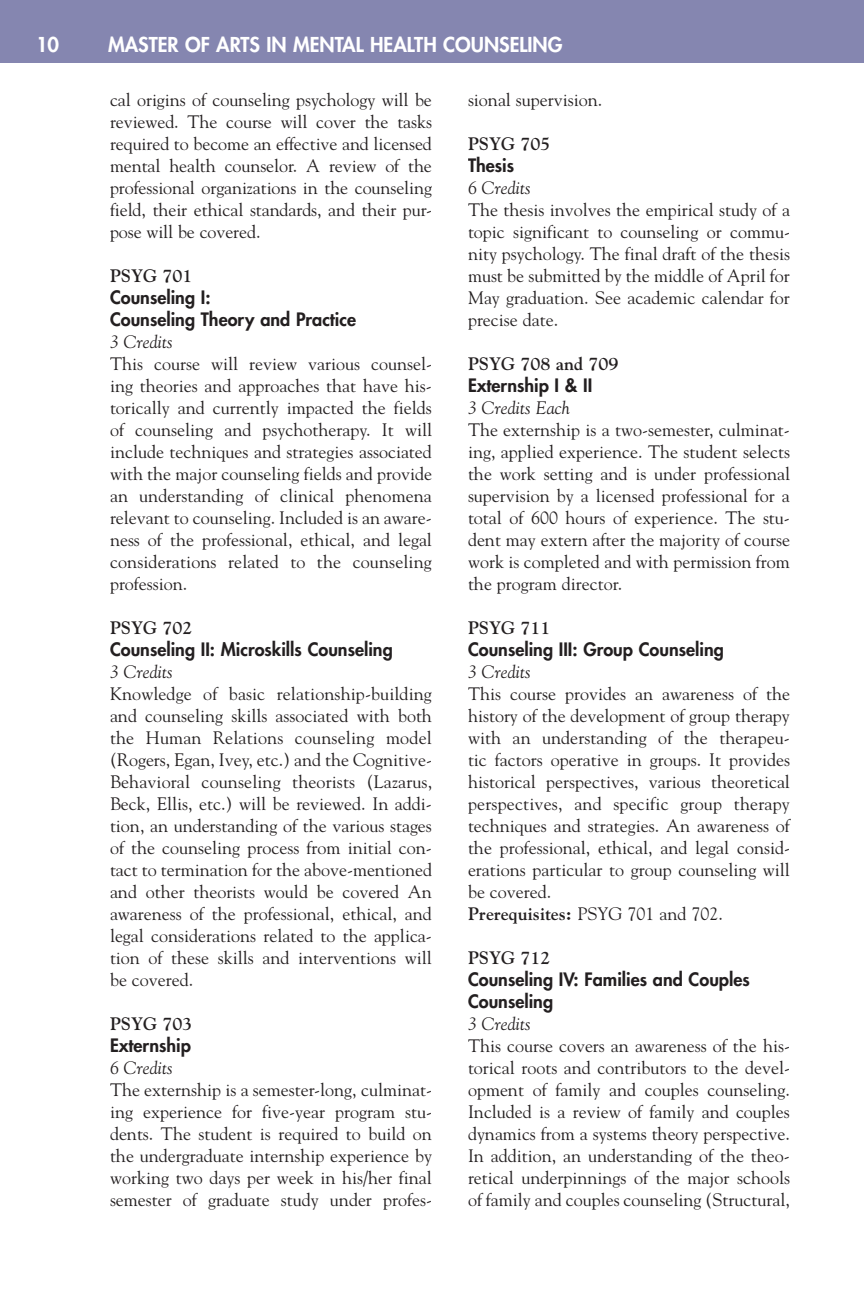
<style>
.page{position:relative;width:864px;height:1296px;background:#fff}
.page>*{position:absolute;margin:0;border:0;box-sizing:border-box;transform-origin:0 0}
.t1{font:800 20px "Futura";color:#fff}
.t2{font:18px/22px "Goudy";color:#231f20;text-align:justify}
.t3{font:800 18px/22px "Futura";color:#231f20}
.t4{font:italic 18px "Goudy";color:#231f20}
.t5{font:700 18px "Goudy";color:#231f20}
.s1{font-weight:700}
</style>
<div class="page">
<div style="left:0;top:0;width:864px;height:63px;background:#8586b0"></div>
<p class="t1" style="left:36px;top:32px;width:25px">10</p>
<p class="t1" style="left:108px;top:32px;width:456px">MASTER OF ARTS IN MENTAL HEALTH COUNSELING</p>
<p class="t2" style="left:110px;top:88px;width:324px">cal origins of counseling psychology will be reviewed. The course will cover the tasks required to become an effective and licensed mental health counselor. A review of the professional organizations in the counseling field, their ethical standards, and their pur&shy;pose will be covered.</p>
<p class="t5" style="left:110px;top:265px;width:84px">PSYG 701</p>
<p class="t3" style="left:110px;top:287px;width:248px">Counseling I:<br>Counseling Theory and Practice</p>
<p class="t4" style="left:110px;top:331px;width:64px">3 Credits</p>
<p class="t2" style="left:110px;top:352px;width:324px">This course will review various counsel&shy;ing theories and approaches that have his&shy;torically and currently impacted the fields of counseling and psychotherapy. It will include techniques and strategies associated with the major counseling fields and provide an understanding of clinical phenomena relevant to counseling. Included is an aware&shy;ness of the professional, ethical, and legal considerations related to the counseling profession.</p>
<p class="t5" style="left:110px;top:617px;width:84px">PSYG 702</p>
<p class="t3" style="left:110px;top:639px;width:284px">Counseling II: Microskills Counseling</p>
<p class="t4" style="left:110px;top:661px;width:64px">3 Credits</p>
<p class="t2" style="left:110px;top:682px;width:324px">Knowledge of basic relationship-building and counseling skills associated with both the Human Relations counseling model (Rogers, Egan, Ivey, etc.) and the Cognitive-Behavioral counseling theorists (Lazarus, Beck, Ellis, etc.) will be reviewed. In addi&shy;tion, an understanding of the various stages of the counseling process from initial con&shy;tact to termination for the above-mentioned and other theorists would be covered An awareness of the professional, ethical, and legal considerations related to the applica&shy;tion of these skills and interventions will be covered.</p>
<p class="t5" style="left:110px;top:1013px;width:84px">PSYG 703</p>
<p class="t3" style="left:110px;top:1035px;width:82px">Externship</p>
<p class="t4" style="left:110px;top:1057px;width:64px">6 Credits</p>
<p class="t2" style="left:110px;top:1078px;width:324px">The externship is a semester-long, culminat&shy;ing experience for five-year program stu&shy;dents. The student is required to build on the undergraduate internship experience by working two days per week in his/her final semester of graduate study under profes-</p>
<p class="t2" style="left:468px;top:88px;width:136px">sional supervision.</p>
<p class="t5" style="left:468px;top:133px;width:84px">PSYG 705</p>
<p class="t3" style="left:468px;top:155px;width:48px">Thesis</p>
<p class="t4" style="left:468px;top:177px;width:64px">6 Credits</p>
<p class="t2" style="left:468px;top:198px;width:324px">The thesis involves the empirical study of a topic significant to counseling or commu&shy;nity psychology. The final draft of the thesis must be submitted by the middle of April for May graduation. See academic calendar for precise date.</p>
<p class="t5" style="left:468px;top:353px;width:152px">PSYG 708 and 709</p>
<p class="t3" style="left:468px;top:375px;width:126px">Externship I &amp; II</p>
<p class="t4" style="left:468px;top:397px;width:103px">3 Credits Each</p>
<p class="t2" style="left:468px;top:418px;width:324px">The externship is a two-semester, culminat&shy;ing, applied experience. The student selects the work setting and is under professional supervision by a licensed professional for a total of 600 hours of experience. The stu&shy;dent may extern after the majority of course work is completed and with permission from the program director.</p>
<p class="t5" style="left:468px;top:617px;width:84px">PSYG 711</p>
<p class="t3" style="left:468px;top:639px;width:257px">Counseling III: Group Counseling</p>
<p class="t4" style="left:468px;top:661px;width:64px">3 Credits</p>
<p class="t2" style="left:468px;top:682px;width:324px;text-align:left">This course provides an awareness of the history of the development of group therapy with an understanding of the therapeu&shy;tic factors operative in groups. It provides historical perspectives, various theoretical perspectives, and specific group therapy techniques and strategies. An awareness of the professional, ethical, and legal consid&shy;erations particular to group counseling will be covered.<br><span class="s1">Prerequisites:</span> PSYG 701 and 702.</p>
<p class="t5" style="left:468px;top:947px;width:84px">PSYG 712</p>
<p class="t3" style="left:468px;top:969px;width:283px">Counseling IV: Families and Couples<br>Counseling</p>
<p class="t4" style="left:468px;top:1013px;width:64px">3 Credits</p>
<p class="t2" style="left:468px;top:1034px;width:324px">This course covers an awareness of the his&shy;torical roots and contributors to the devel&shy;opment of family and couples counseling.<br>Included is a review of family and couples dynamics from a systems theory perspective.<br>In addition, an understanding of the theo&shy;retical underpinnings of the major schools of family and couples counseling (Structural,</p>
</div>
